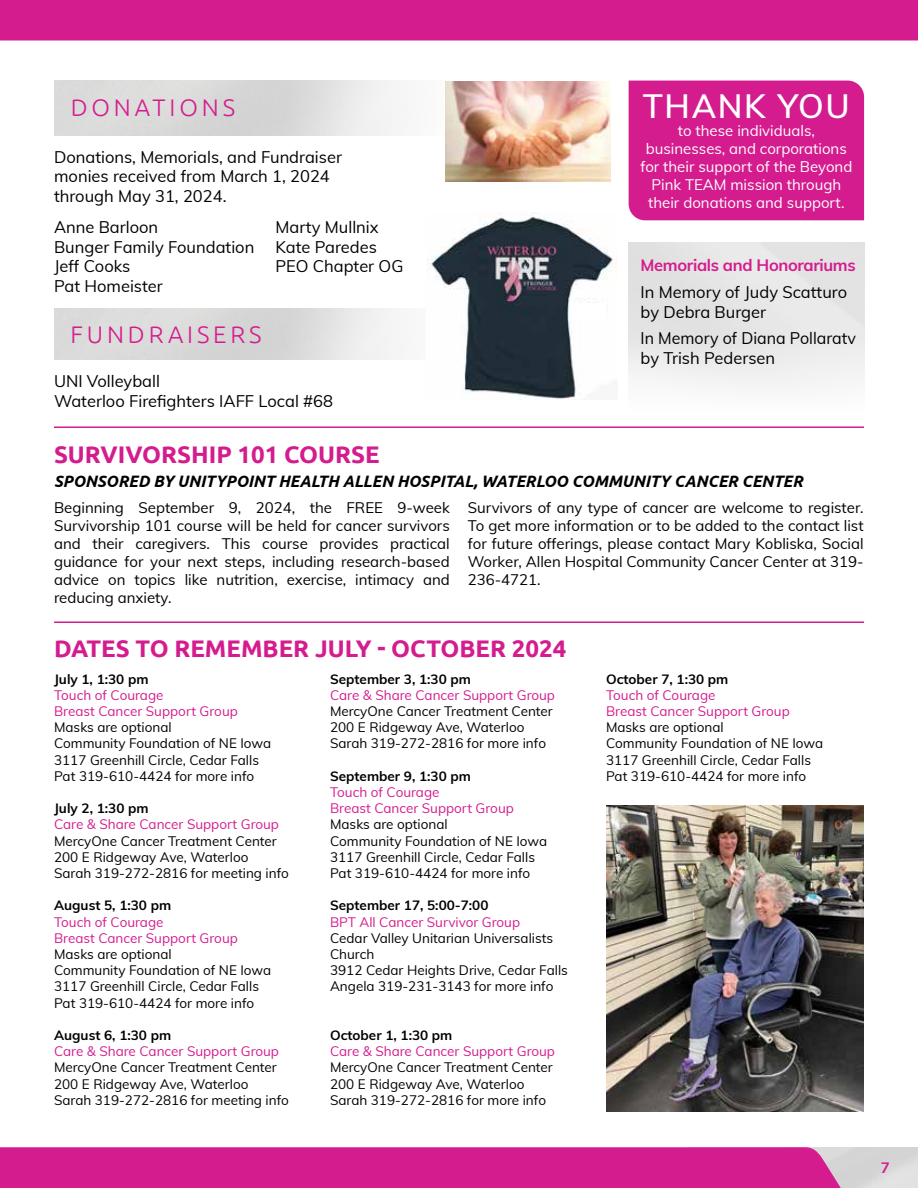
<style>
.page{position:relative;width:918px;height:1188px;background:#fff}
.page>*{position:absolute;margin:0;border:0;box-sizing:border-box;transform-origin:0 0}
.t1{font:600 33px "Muli";letter-spacing:.05em;color:#fff}
.t2{font:700 24px "Ubuntu";color:#d41c8e}
.t3{font:300 24px "Ubuntu";letter-spacing:.16em;color:#d41c8e}
.t4{font:16.5px/19.8px "Muli";color:#000}
.t5{font:italic 700 16.5px "Ubuntu";color:#000}
.t6{font:700 16.5px "Muli";letter-spacing:-.02em;color:#d41c8e}
.t7{font:15px/18px "Muli";color:#000;text-align:justify}
.t8{font:15px/18px "Muli";color:#fff;text-align:center}
.t9{font:700 15px "Muli";color:#d41c8e}
.t10{font:13.5px/16.2px "Muli";color:#000}
.t11{font:13.5px/16.2px "Muli";color:#d41c8e}
.t12{font:700 13.5px "Muli";color:#000}
</style>
<div class="page">
<div style="left:0;top:1147px;width:849px;height:41px;background:#d41c8e"></div>
<div style="left:0;top:0;width:918px;height:40px;background:#d41c8e"></div>
<img style="left:445px;top:82px;width:165px;height:99px">
<hr style="left:54px;top:621px;width:810px;height:2px;background:#d41c8e">
<div style="left:628px;top:80px;width:237px;height:141px;background:#d41c8e"></div>
<img style="left:606px;top:806px;width:257px;height:305px">
<img style="left:427px;top:212px;width:190px;height:187px">
<div style="left:572px;top:303px;width:34px;height:17px;background:#fff"></div>
<hr style="left:54px;top:426px;width:810px;height:2px;background:#d41c8e">
<h2 class="t3" style="left:71px;top:94px;width:166px">DONATIONS</h2>
<p class="t4" style="left:54px;top:146px;width:289px">Donations, Memorials, and Fundraiser monies received from March 1, 2024 through May 31, 2024.</p>
<p class="t4" style="left:54px;top:216px;width:202px">Anne Barloon<br>Bunger Family Foundation<br>Jeff Cooks<br>Pat Homeister</p>
<p class="t4" style="left:275px;top:216px;width:129px">Marty Mullnix<br>Kate Paredes<br>PEO Chapter OG</p>
<h2 class="t3" style="left:71px;top:320px;width:192px">FUNDRAISERS</h2>
<p class="t4" style="left:54px;top:370px;width:281px">UNI Volleyball<br>Waterloo Firefighters IAFF Local #68</p>
<h1 class="t1" style="left:643px;top:82px;width:209px">THANK YOU</h1>
<p class="t8" style="left:640px;top:121px;width:214px">to these individuals, businesses, and corporations for their support of the Beyond<br>Pink TEAM mission through their donations and support.</p>
<p class="t6" style="left:641px;top:253px;width:217px">Memorials and Honorariums</p>
<p class="t4" style="left:641px;top:281px;width:208px">In Memory of Judy Scatturo by Debra Burger</p>
<p class="t4" style="left:641px;top:328px;width:217px">In Memory of Diana Pollaratv by Trish Pedersen</p>
<h2 class="t2" style="left:54px;top:440px;width:327px">SURVIVORSHIP 101 COURSE</h2>
<p class="t5" style="left:54px;top:471px;width:750px">SPONSORED BY UNITYPOINT HEALTH ALLEN HOSPITAL, WATERLOO COMMUNITY CANCER CENTER</p>
<p class="t7" style="left:54px;top:498px;width:397px">Beginning September 9, 2024, the FREE 9-week Survivorship 101 course will be held for cancer survivors and their caregivers. This course provides practical guidance for your next steps, including research-based advice on topics like nutrition, exercise, intimacy and reducing anxiety.</p>
<p class="t7" style="left:468px;top:498px;width:397px">Survivors of any type of cancer are welcome to register.<br>To get more information or to be added to the contact list for future offerings, please contact Mary Kobliska, Social Worker, Allen Hospital Community Cancer Center at 319- 236-4721.</p>
<h2 class="t2" style="left:54px;top:634px;width:514px">DATES TO REMEMBER JULY - OCTOBER 2024</h2>
<p class="t12" style="left:54px;top:669px;width:96px">July 1, 1:30 pm</p>
<p class="t11" style="left:54px;top:686px;width:185px">Touch of Courage<br>Breast Cancer Support Group</p>
<p class="t10" style="left:54px;top:719px;width:219px">Masks are optional<br>Community Foundation of NE Iowa<br>3117 Greenhill Circle, Cedar Falls<br>Pat 319-610-4424 for more info</p>
<p class="t12" style="left:54px;top:798px;width:96px">July 2, 1:30 pm</p>
<p class="t11" style="left:54px;top:816px;width:226px">Care &amp; Share Cancer Support Group</p>
<p class="t10" style="left:54px;top:832px;width:236px">MercyOne Cancer Treatment Center<br>200 E Ridgeway Ave, Waterloo<br>Sarah 319-272-2816 for meeting info</p>
<p class="t12" style="left:54px;top:896px;width:119px">August 5, 1:30 pm</p>
<p class="t11" style="left:54px;top:913px;width:185px">Touch of Courage<br>Breast Cancer Support Group</p>
<p class="t10" style="left:54px;top:945px;width:219px">Masks are optional<br>Community Foundation of NE Iowa<br>3117 Greenhill Circle, Cedar Falls<br>Pat 319-610-4424 for more info</p>
<p class="t12" style="left:54px;top:1025px;width:119px">August 6, 1:30 pm</p>
<p class="t11" style="left:54px;top:1043px;width:226px">Care &amp; Share Cancer Support Group</p>
<p class="t10" style="left:54px;top:1059px;width:236px">MercyOne Cancer Treatment Center<br>200 E Ridgeway Ave, Waterloo<br>Sarah 319-272-2816 for meeting info</p>
<p class="t12" style="left:330px;top:669px;width:142px">September 3, 1:30 pm</p>
<p class="t11" style="left:330px;top:686px;width:226px">Care &amp; Share Cancer Support Group</p>
<p class="t10" style="left:330px;top:702px;width:224px">MercyOne Cancer Treatment Center<br>200 E Ridgeway Ave, Waterloo<br>Sarah 319-272-2816 for more info</p>
<p class="t12" style="left:330px;top:766px;width:142px">September 9, 1:30 pm</p>
<p class="t11" style="left:330px;top:783px;width:185px">Touch of Courage<br>Breast Cancer Support Group</p>
<p class="t10" style="left:330px;top:816px;width:219px">Masks are optional<br>Community Foundation of NE Iowa<br>3117 Greenhill Circle, Cedar Falls<br>Pat 319-610-4424 for more info</p>
<p class="t12" style="left:330px;top:896px;width:160px">September 17, 5:00-7:00</p>
<p class="t11" style="left:330px;top:913px;width:192px">BPT All Cancer Survivor Group</p>
<p class="t10" style="left:330px;top:929px;width:239px">Cedar Valley Unitarian Universalists<br>Church<br>3912 Cedar Heights Drive, Cedar Falls<br>Angela 319-231-3143 for more info</p>
<p class="t12" style="left:330px;top:1025px;width:124px">October 1, 1:30 pm</p>
<p class="t11" style="left:330px;top:1043px;width:226px">Care &amp; Share Cancer Support Group</p>
<p class="t10" style="left:330px;top:1059px;width:224px">MercyOne Cancer Treatment Center<br>200 E Ridgeway Ave, Waterloo<br>Sarah 319-272-2816 for more info</p>
<p class="t12" style="left:606px;top:669px;width:124px">October 7, 1:30 pm</p>
<p class="t11" style="left:606px;top:686px;width:185px">Touch of Courage<br>Breast Cancer Support Group</p>
<p class="t10" style="left:606px;top:719px;width:219px">Masks are optional<br>Community Foundation of NE Iowa<br>3117 Greenhill Circle, Cedar Falls<br>Pat 319-610-4424 for more info</p>
<p class="t9" style="left:881px;top:1157px;width:10px">7</p>
</div>
